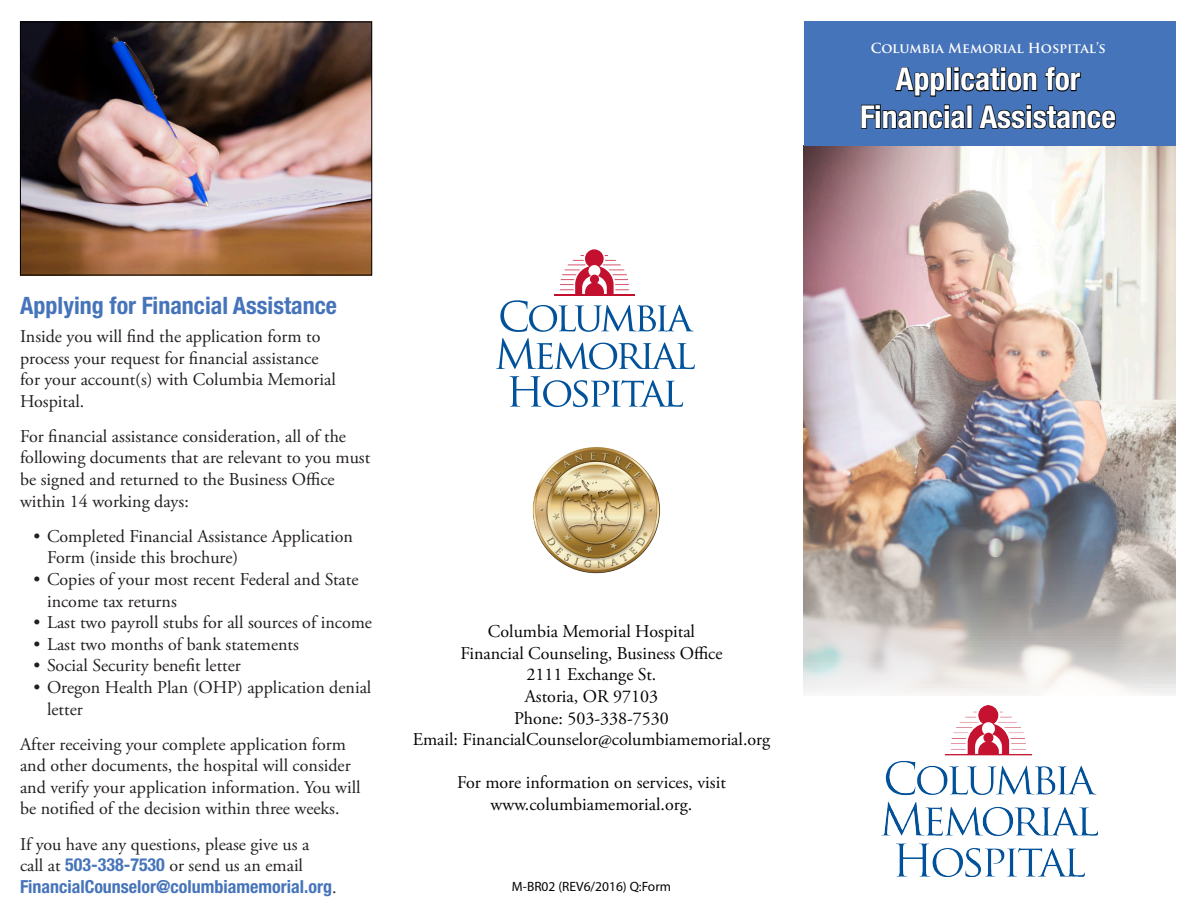
<style>
.page{position:relative;width:1188px;height:918px;background:#fff}
.page>*{position:absolute;margin:0;border:0;box-sizing:border-box;transform-origin:0 0}
.t1{font:700 condensed 31.5px/37.5px "Helvetica Neue";color:#fff;text-align:center}
.t2{font:700 condensed 24px "Helvetica Neue";color:#4674ba}
.t3{font:18px/21.6px "Adobe Garamond Pro";color:#231f20}
.t4{font:18px/21.6px "Adobe Garamond Pro";color:#040503;text-align:center}
.t5{font:700 condensed 18px "Helvetica Neue";color:#4674ba}
.t6{font:700 13.5px "Trajan Pro";color:#fff}
.t7{font:13.5px "Myriad Pro";color:#040503}
.s1{font-family:"Helvetica Neue";font-weight:700;font-stretch:condensed;color:#4674ba}
.s2{font-family:"Adobe Garamond Pro";font-weight:400;font-stretch:normal;color:#231f20}
</style>
<div class="page">
<img style="left:804px;top:146px;width:372px;height:548px">
<div style="left:804px;top:22px;width:372px;height:124px;background:#4674ba"></div>
<svg style="left:861px;top:66px;width:256px;height:63px"></svg>
<svg style="left:496px;top:338px;width:199px;height:31px"></svg>
<svg style="left:510px;top:376px;width:173px;height:31px"></svg>
<svg style="left:500px;top:249px;width:194px;height:83px"></svg>
<img style="left:532px;top:447px;width:128px;height:127px">
<img style="left:22px;top:24px;width:348px;height:249px">
<div style="left:20px;top:22px;width:352px;height:253px;border:1px solid #000"></div>
<img style="left:882px;top:705px;width:216px;height:172px">
<h2 class="t2" style="left:20px;top:285px;width:318px">Applying for Financial Assistance</h2>
<p class="t3" style="left:20px;top:326px;width:317px">Inside you will find the application form to process your request for financial assistance for your account(s) with Columbia Memorial Hospital.</p>
<p class="t3" style="left:20px;top:426px;width:352px">For financial assistance consideration, all of the following documents that are relevant to you must be signed and returned to the Business Office within 14 working days:</p>
<p class="t3" style="left:47px;top:526px;width:307px;text-indent:-14px">• Completed Financial Assistance Application<br>Form (inside this brochure)</p>
<p class="t3" style="left:47px;top:569px;width:313px;text-indent:-14px">• Copies of your most recent Federal and State income tax returns</p>
<p class="t3" style="left:34px;top:612px;width:340px">• Last two payroll stubs for all sources of income</p>
<p class="t3" style="left:34px;top:634px;width:267px">• Last two months of bank statements</p>
<p class="t3" style="left:34px;top:655px;width:209px">• Social Security benefit letter</p>
<p class="t3" style="left:47px;top:677px;width:326px;text-indent:-14px">• Oregon Health Plan (OHP) application denial letter</p>
<p class="t3" style="left:20px;top:734px;width:342px">After receiving your complete application form and other documents, the hospital will consider and verify your application information. You will be notified of the decision within three weeks.</p>
<p class="t3" style="left:20px;top:834px;width:291px">If you have any questions, please give us a call at <span class="s1">503-338-7530</span> or send us an email</p>
<p class="t5" style="left:20px;top:871px;width:318px">FinancialCounselor@columbiamemorial.org<span class="s2">.</span></p>
<p class="t4" style="left:413px;top:621px;width:359px">Columbia Memorial Hospital<br>Financial Counseling, Business Office<br>2111 Exchange St.<br>Astoria, OR 97103<br>Phone: 503-338-7530<br>Email: FinancialCounselor@columbiamemorial.org</p>
<p class="t4" style="left:457px;top:773px;width:270px">For more information on services, visit www.columbiamemorial.org.</p>
<p class="t7" style="left:512px;top:878px;width:161px">M-BR02 (REV6/2016) Q:Form</p>
<p class="t6" style="left:871px;top:40px;width:236px">Columbia Memorial Hospital’s</p>
<h1 class="t1" style="left:860px;top:58px;width:257px">Application for<br>Financial Assistance</h1>
</div>
